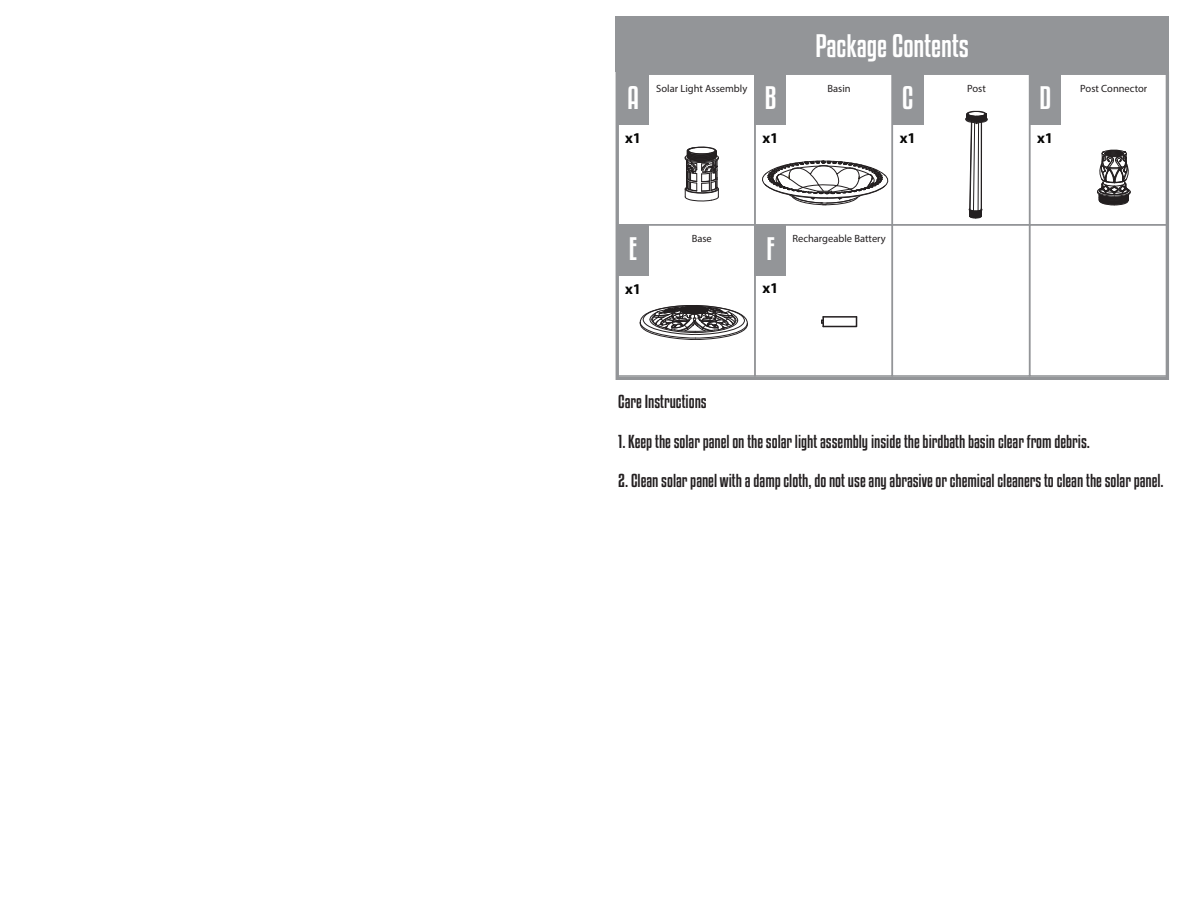
<style>
.page{position:relative;width:1188px;height:918px;background:#fff}
.page>*{position:absolute;margin:0;border:0;box-sizing:border-box;transform-origin:0 0}
.t1{font:28.65px "Kenyan Coffee Rg";color:#fff}
.t2{font:16.5px "Kenyan Coffee Rg";color:#231f20}
.t3{font:700 15px "Myriad Pro";color:#050504}
.t4{font:10.5px "Myriad Pro";color:#231f20}
</style>
<div class="page">
<div style="left:616px;top:16px;width:553px;height:56px;background:#939598"></div>
<svg style="left:616px;top:72px;width:553px;height:308px"></svg>
<div style="left:617px;top:73px;width:139px;height:153px;border:2px solid #939598"></div>
<div style="left:754px;top:73px;width:139px;height:153px;border:2px solid #939598"></div>
<div style="left:892px;top:73px;width:138px;height:153px;border:2px solid #939598"></div>
<div style="left:1029px;top:73px;width:139px;height:153px;border:2px solid #939598"></div>
<div style="left:617px;top:224px;width:139px;height:153px;border:2px solid #939598"></div>
<div style="left:754px;top:224px;width:139px;height:153px;border:2px solid #939598"></div>
<div style="left:892px;top:224px;width:138px;height:153px;border:2px solid #939598"></div>
<div style="left:1029px;top:224px;width:139px;height:153px;border:2px solid #939598"></div>
<div style="left:618px;top:74px;width:31px;height:50px;background:#939598"></div>
<div style="left:755px;top:74px;width:31px;height:50px;background:#939598"></div>
<div style="left:892px;top:74px;width:31px;height:50px;background:#939598"></div>
<div style="left:1030px;top:74px;width:31px;height:50px;background:#939598"></div>
<div style="left:618px;top:225px;width:31px;height:51px;background:#939598"></div>
<div style="left:755px;top:225px;width:31px;height:51px;background:#939598"></div>
<svg style="left:684px;top:147px;width:35px;height:54px"></svg>
<svg style="left:761px;top:153px;width:128px;height:52px"></svg>
<svg style="left:965px;top:110px;width:23px;height:109px"></svg>
<svg style="left:1097px;top:149px;width:36px;height:58px"></svg>
<svg style="left:640px;top:305px;width:108px;height:35px"></svg>
<svg style="left:821px;top:315px;width:37px;height:13px"></svg>
<h1 class="t1" style="left:816px;top:27px;width:155px">Package Contents</h1>
<p class="t4" style="left:656px;top:82px;width:93px">Solar Light Assembly</p>
<p class="t4" style="left:828px;top:82px;width:25px">Basin</p>
<p class="t4" style="left:967px;top:82px;width:20px">Post</p>
<p class="t4" style="left:1080px;top:82px;width:69px">Post Connector</p>
<h1 class="t1" style="left:627px;top:78px;width:13px">A</h1>
<h1 class="t1" style="left:765px;top:78px;width:13px">B</h1>
<h1 class="t1" style="left:902px;top:78px;width:13px">C</h1>
<h1 class="t1" style="left:1039px;top:78px;width:13px">D</h1>
<p class="t3" style="left:625px;top:128px;width:18px">x1</p>
<p class="t3" style="left:762px;top:128px;width:18px">x1</p>
<p class="t3" style="left:900px;top:128px;width:18px">x1</p>
<p class="t3" style="left:1037px;top:128px;width:18px">x1</p>
<p class="t4" style="left:692px;top:232px;width:22px">Base</p>
<p class="t4" style="left:792px;top:232px;width:95px">Rechargeable Battery</p>
<h1 class="t1" style="left:629px;top:229px;width:10px">E</h1>
<h1 class="t1" style="left:766px;top:229px;width:10px">F</h1>
<p class="t3" style="left:625px;top:279px;width:18px">x1</p>
<p class="t3" style="left:762px;top:278px;width:18px">x1</p>
<p class="t2" style="left:618px;top:390px;width:90px">Care Instructions</p>
<p class="t2" style="left:618px;top:430px;width:473px">1. Keep the solar panel on the solar light assembly inside the birdbath basin clear from debris.</p>
<p class="t2" style="left:618px;top:470px;width:547px">2. Clean solar panel with a damp cloth, do not use any abrasive or chemical cleaners to clean the solar panel.</p>
</div>
